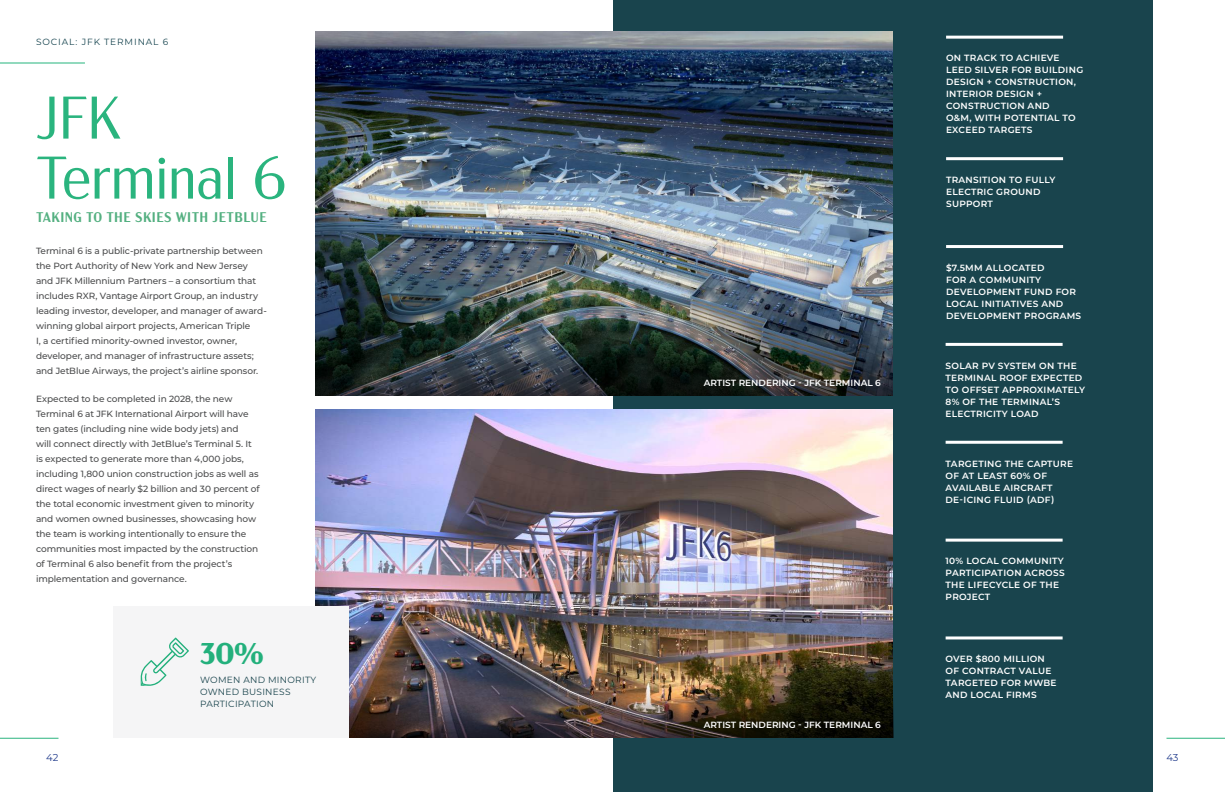
<style>
.page{position:relative;width:1225px;height:792px;background:#fff}
.page>*{position:absolute;margin:0;border:0;box-sizing:border-box;transform-origin:0 0}
.t1{font:300 60px/60px "Acme Gothic";letter-spacing:-.035em;color:#2ab47e}
.t2{font:700 30px "Acme Gothic";color:#23b07c}
.t3{font:600 14px "Acme Gothic";letter-spacing:.03em;color:#54b081}
.t4{font:10px "Montserrat";color:#253f8e}
.t5{font:500 9px/15px "Montserrat";letter-spacing:-.01em;color:#4b4c4d}
.t6{font:600 9px/12px "Montserrat";letter-spacing:.03em;color:#fff}
.t7{font:600 9px "Montserrat";color:#fff}
.t8{font:9px/12px "Montserrat";letter-spacing:.03em;color:#19444d}
.t9{font:9px "Montserrat";letter-spacing:.1em;color:#16444f}
</style>
<div class="page">
<div style="left:613px;top:0;width:540px;height:792px;background:#19444d"></div>
<img style="left:316px;top:409px;width:577px;height:284px">
<img style="left:316px;top:31px;width:577px;height:320px">
<hr style="left:1166px;top:738px;width:59px;height:1px;background:#2ab47e">
<hr style="left:0;top:738px;width:58px;height:1px;background:#2ab47e">
<div style="left:113px;top:606px;width:235px;height:132px;background:#f5f5f6"></div>
<hr style="left:0;top:63px;width:85px;height:1px;background:#25b47d">
<svg style="left:141px;top:638px;width:48px;height:48px"></svg>
<hr style="left:946px;top:36px;width:117px;height:3px;background:#fff">
<hr style="left:946px;top:157px;width:117px;height:3px;background:#fff">
<hr style="left:946px;top:245px;width:117px;height:3px;background:#fff">
<img style="left:349px;top:693px;width:544px;height:45px">
<hr style="left:946px;top:343px;width:117px;height:3px;background:#fff">
<hr style="left:946px;top:441px;width:117px;height:3px;background:#fff">
<hr style="left:946px;top:539px;width:117px;height:3px;background:#fff">
<hr style="left:946px;top:636px;width:117px;height:3px;background:#fff">
<svg style="left:316px;top:351px;width:577px;height:45px;background:#262d2e"></svg>
<p class="t9" style="left:36px;top:35px;width:134px">SOCIAL: JFK TERMINAL 6</p>
<h1 class="t1" style="left:36px;top:84px;width:253px">JFK<br>Terminal 6</h1>
<h3 class="t3" style="left:36px;top:206px;width:232px">TAKING TO THE SKIES WITH JETBLUE</h3>
<p class="t5" style="left:36px;top:242px;width:232px">Terminal 6 is a public-private partnership between the Port Authority of New York and New Jersey and JFK Millennium Partners – a consortium that includes RXR, Vantage Airport Group, an industry leading investor, developer, and manager of award&shy;winning global airport projects, American Triple<br>I, a certified minority-owned investor, owner, developer, and manager of infrastructure assets; and JetBlue Airways, the project’s airline sponsor.</p>
<p class="t5" style="left:36px;top:391px;width:225px">Expected to be completed in 2028, the new Terminal 6 at JFK International Airport will have ten gates (including nine wide body jets) and<br>will connect directly with JetBlue’s Terminal 5. It is expected to generate more than 4,000 jobs, including 1,800 union construction jobs as well as direct wages of nearly $2 billion and 30 percent of the total economic investment given to minority and women owned businesses, showcasing how the team is working intentionally to ensure the communities most impacted by the construction of Terminal 6 also benefit from the project’s implementation and governance.</p>
<h2 class="t2" style="left:200px;top:631px;width:65px">30%</h2>
<p class="t8" style="left:200px;top:673px;width:118px">WOMEN AND MINORITY<br>OWNED BUSINESS<br>PARTICIPATION</p>
<p class="t7" style="left:704px;top:377px;width:179px">ARTIST RENDERING - JFK TERMINAL 6</p>
<p class="t7" style="left:704px;top:718px;width:179px">ARTIST RENDERING - JFK TERMINAL 6</p>
<p class="t6" style="left:946px;top:52px;width:139px">ON TRACK TO ACHIEVE<br>LEED SILVER FOR BUILDING<br>DESIGN + CONSTRUCTION,<br>INTERIOR DESIGN +<br>CONSTRUCTION AND<br>O&amp;M, WITH POTENTIAL TO<br>EXCEED TARGETS</p>
<p class="t6" style="left:946px;top:173px;width:111px">TRANSITION TO FULLY<br>ELECTRIC GROUND<br>SUPPORT</p>
<p class="t6" style="left:946px;top:261px;width:137px">$7.5MM ALLOCATED<br>FOR A COMMUNITY<br>DEVELOPMENT FUND FOR<br>LOCAL INITIATIVES AND<br>DEVELOPMENT PROGRAMS</p>
<p class="t6" style="left:946px;top:359px;width:141px">SOLAR PV SYSTEM ON THE<br>TERMINAL ROOF EXPECTED<br>TO OFFSET APPROXIMATELY<br>8% OF THE TERMINAL’S<br>ELECTRICITY LOAD</p>
<p class="t6" style="left:946px;top:457px;width:129px">TARGETING THE CAPTURE<br>OF AT LEAST 60% OF<br>AVAILABLE AIRCRAFT<br>DE-ICING FLUID (ADF)</p>
<p class="t6" style="left:946px;top:555px;width:121px">10% LOCAL COMMUNITY<br>PARTICIPATION ACROSS<br>THE LIFECYCLE OF THE<br>PROJECT</p>
<p class="t6" style="left:946px;top:653px;width:112px">OVER $800 MILLION<br>OF CONTRACT VALUE<br>TARGETED FOR MWBE<br>AND LOCAL FIRMS</p>
<p class="t4" style="left:46px;top:751px;width:14px">42</p>
<p class="t4" style="left:1166px;top:751px;width:14px">43</p>
</div>
